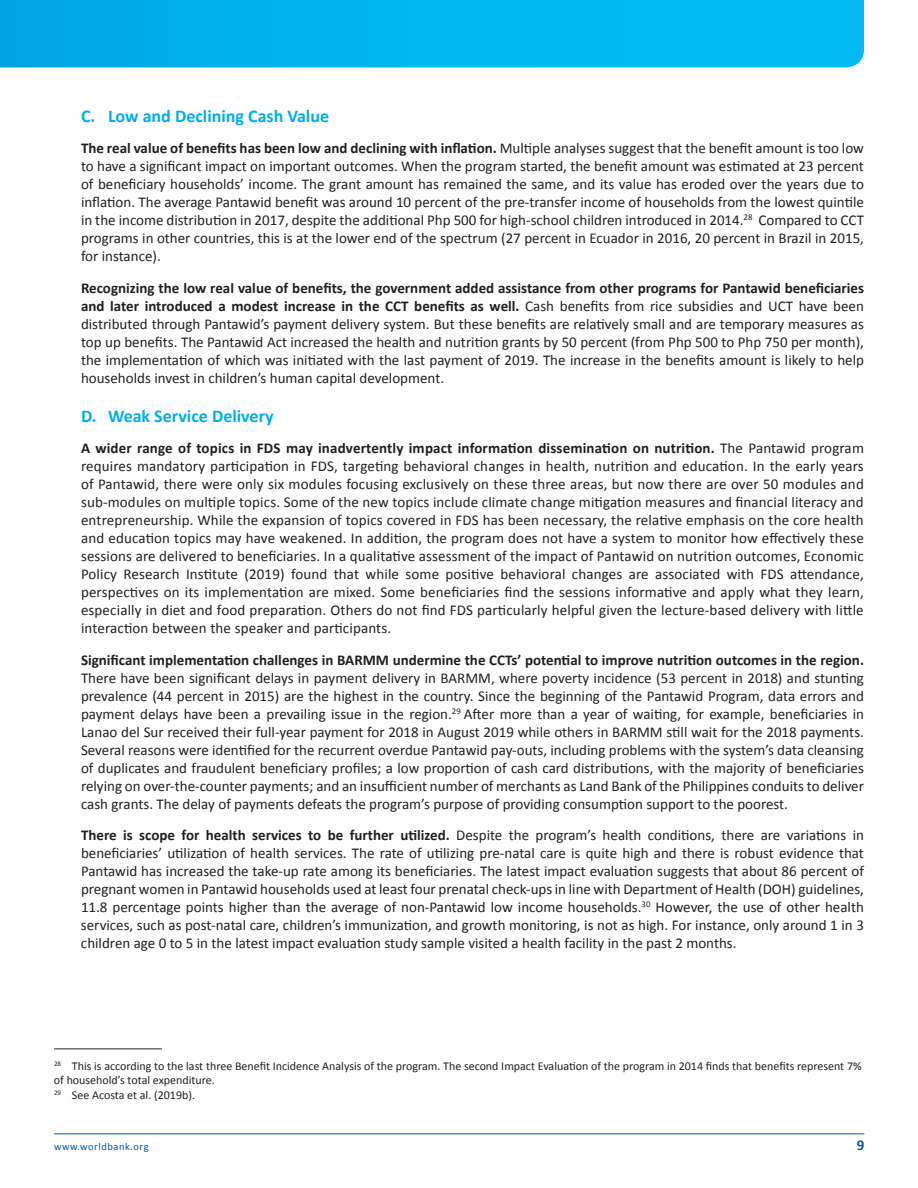
<style>
.page{position:relative;width:918px;height:1188px;background:#fff}
.page>*{position:absolute;margin:0;border:0;box-sizing:border-box;transform-origin:0 0}
.t1{font:700 18px "Calibri";color:#00aeef}
.t2{font:15px/18px "Calibri";color:#231f20;text-align:justify}
.t3{font:700 15px "Calibri";color:#231f20}
.t4{font:700 15px "Calibri";color:#0157a8}
.t5{font:12px/14.4px "Calibri";color:#231f20}
.t6{font:10.5px "Calibri";letter-spacing:.05em;color:#0157a8}
.s1{font-weight:700}
</style>
<div class="page">
<svg style="left:0;top:0;width:864px;height:68px;background:#02b4ec"></svg>
<hr style="left:54px;top:1134px;width:810px;height:1px;background:#0157a8">
<hr style="left:54px;top:1049px;width:108px;height:1px;background:#231f20">
<p class="t1" style="left:81px;top:104px;width:250px">C. Low and Declining Cash Value</p>
<p class="t2" style="left:81px;top:139px;width:785px"><span class="s1">The real value of benefits has been low and declining with inflation.</span> Multiple analyses suggest that the benefit amount is too low to have a significant impact on important outcomes. When the program started, the benefit amount was estimated at 23 percent of beneficiary households’ income. The grant amount has remained the same, and its value has eroded over the years due to inflation. The average Pantawid benefit was around 10 percent of the pre-transfer income of households from the lowest quintile in the income distribution in 2017, despite the additional Php 500 for high-school children introduced in 2014.<sup>28</sup> Compared to CCT programs in other countries, this is at the lower end of the spectrum (27 percent in Ecuador in 2016, 20 percent in Brazil in 2015, for instance).</p>
<p class="t2" style="left:81px;top:279px;width:784px"><span class="s1">Recognizing the low real value of benefits, the government added assistance from other programs for Pantawid beneficiaries and later introduced a modest increase in the CCT benefits as well.</span> Cash benefits from rice subsidies and UCT have been distributed through Pantawid’s payment delivery system. But these benefits are relatively small and are temporary measures as top up benefits. The Pantawid Act increased the health and nutrition grants by 50 percent (from Php 500 to Php 750 per month), the implementation of which was initiated with the last payment of 2019. The increase in the benefits amount is likely to help households invest in children’s human capital development.</p>
<p class="t1" style="left:81px;top:404px;width:194px">D. Weak Service Delivery</p>
<p class="t2" style="left:81px;top:440px;width:784px"><span class="s1">A wider range of topics in FDS may inadvertently impact information dissemination on nutrition.</span> The Pantawid program requires mandatory participation in FDS, targeting behavioral changes in health, nutrition and education. In the early years of Pantawid, there were only six modules focusing exclusively on these three areas, but now there are over 50 modules and sub-modules on multiple topics. Some of the new topics include climate change mitigation measures and financial literacy and entrepreneurship. While the expansion of topics covered in FDS has been necessary, the relative emphasis on the core health and education topics may have weakened. In addition, the program does not have a system to monitor how effectively these sessions are delivered to beneficiaries. In a qualitative assessment of the impact of Pantawid on nutrition outcomes, Economic Policy Research Institute (2019) found that while some positive behavioral changes are associated with FDS attendance, perspectives on its implementation are mixed. Some beneficiaries find the sessions informative and apply what they learn, especially in diet and food preparation. Others do not find FDS particularly helpful given the lecture-based delivery with little interaction between the speaker and participants.</p>
<p class="t3" style="left:81px;top:650px;width:785px">Significant implementation challenges in BARMM undermine the CCTs’ potential to improve nutrition outcomes in the region.</p>
<p class="t2" style="left:81px;top:669px;width:785px">There have been significant delays in payment delivery in BARMM, where poverty incidence (53 percent in 2018) and stunting prevalence (44 percent in 2015) are the highest in the country. Since the beginning of the Pantawid Program, data errors and payment delays have been a prevailing issue in the region.<sup>29</sup> After more than a year of waiting, for example, beneficiaries in Lanao del Sur received their full-year payment for 2018 in August 2019 while others in BARMM still wait for the 2018 payments.<br>Several reasons were identified for the recurrent overdue Pantawid pay-outs, including problems with the system’s data cleansing of duplicates and fraudulent beneficiary profiles; a low proportion of cash card distributions, with the majority of beneficiaries relying on over-the-counter payments; and an insufficient number of merchants as Land Bank of the Philippines conduits to deliver cash grants. The delay of payments defeats the program’s purpose of providing consumption support to the poorest.</p>
<p class="t2" style="left:81px;top:827px;width:785px"><span class="s1">There is scope for health services to be further utilized.</span> Despite the program’s health conditions, there are variations in beneficiaries’ utilization of health services. The rate of utilizing pre-natal care is quite high and there is robust evidence that Pantawid has increased the take-up rate among its beneficiaries. The latest impact evaluation suggests that about 86 percent of pregnant women in Pantawid households used at least four prenatal check-ups in line with Department of Health (DOH) guidelines, 11.8 percentage points higher than the average of non-Pantawid low income households.<sup>30</sup> However, the use of other health services, such as post-natal care, children’s immunization, and growth monitoring, is not as high. For instance, only around 1 in 3 children age 0 to 5 in the latest impact evaluation study sample visited a health facility in the past 2 months.</p>
<p class="t5" style="left:54px;top:1059px;width:809px"><sup>28</sup> This is according to the last three Benefit Incidence Analysis of the program. The second Impact Evaluation of the program in 2014 finds that benefits represent 7% of household’s total expenditure.<br><sup>29</sup> See Acosta et al. (2019b).</p>
<p class="t6" style="left:54px;top:1140px;width:96px">www.worldbank.org</p>
<p class="t4" style="left:857px;top:1135px;width:9px">9</p>
</div>
